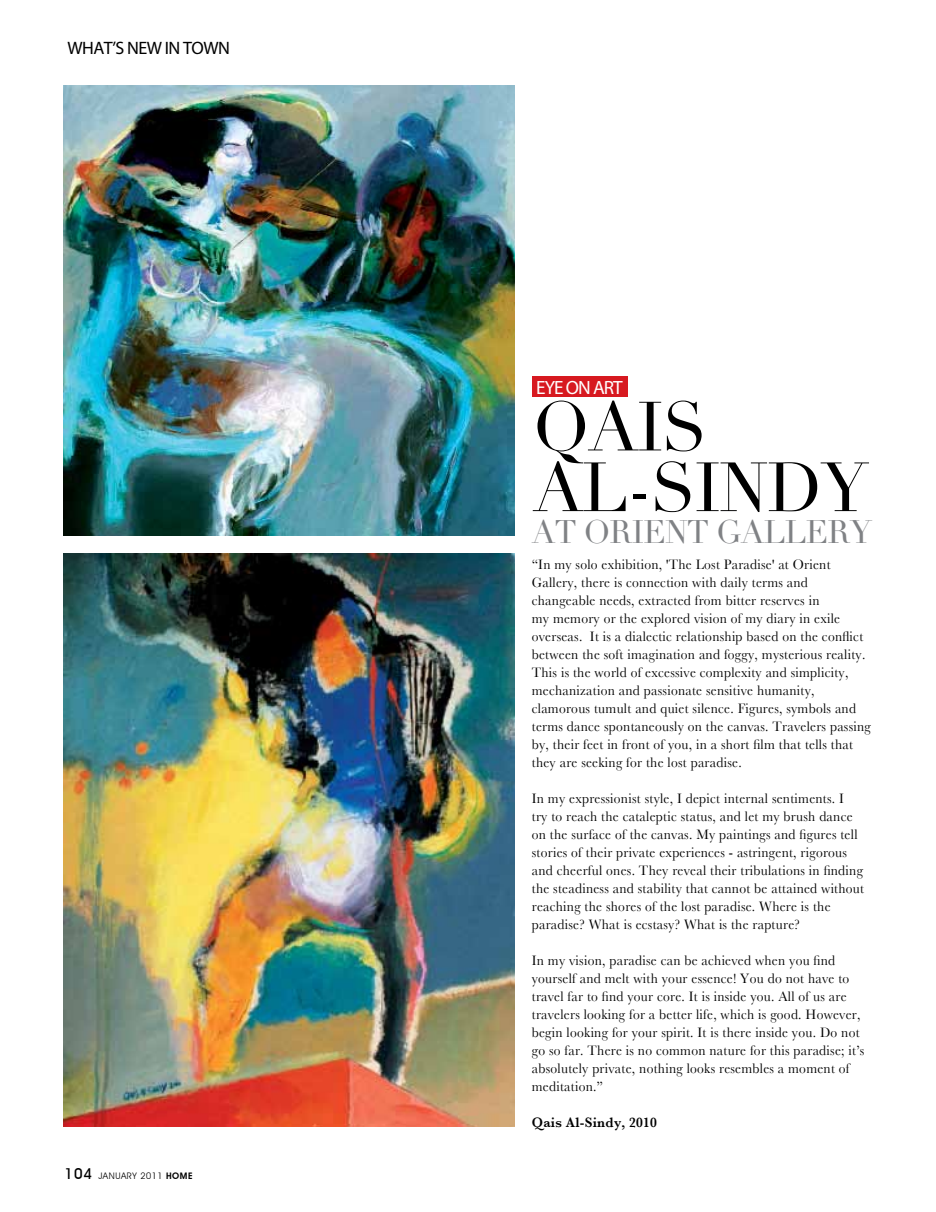
<style>
.page{position:relative;width:936px;height:1212px;background:#fff}
.page>*{position:absolute;margin:0;border:0;box-sizing:border-box;transform-origin:0 0}
.t1{font:68.25px/60.6px "Didot";letter-spacing:-.025em;color:#000}
.t2{font:31.8px "Didot";letter-spacing:-.025em;color:#808285}
.t3{font:19.2px "Myriad";letter-spacing:-.05em;color:#fff}
.t4{font:18px "Myriad";letter-spacing:-.03em;color:#000}
.t5{font:14.25px/18px "Baskerville";letter-spacing:.02em;color:#000;scale:.94 1}
.t6{font:600 14.25px "Baskerville";letter-spacing:.02em;color:#000;scale:.94 1}
.t7{font:9px "Avant Garde IT Cby BT";letter-spacing:.06em;color:#000}
.s1{font-weight:500;font-size:15px}
.s2{font-weight:600}
</style>
<div class="page">
<div style="left:532px;top:377px;width:95px;height:20px;background:#d71920"></div>
<img style="left:64px;top:86px;width:450px;height:449px">
<img style="left:64px;top:553px;width:450px;height:574px">
<p class="t4" style="left:68px;top:39px;width:164px">WHAT’S NEW IN TOWN</p>
<p class="t7" style="left:65px;top:1171px;width:129px"><span class="s1">104</span> JANUARY 2011 <span class="s2">HOME</span></p>
<h3 class="t3" style="left:536px;top:378px;width:88px">EYE ON ART</h3>
<h1 class="t1" style="left:533px;top:398px;width:337px">QAIS<br>AL-SINDY</h1>
<h2 class="t2" style="left:532px;top:513px;width:342px">AT ORIENT GALLERY</h2>
<p class="t5" style="left:532px;top:555px;width:362px">“In my solo exhibition, 'The Lost Paradise' at Orient Gallery, there is connection with daily terms and changeable needs, extracted from bitter reserves in<br>my memory or the explored vision of my diary in exile overseas. It is a dialectic relationship based on the conflict between the soft imagination and foggy, mysterious reality.<br>This is the world of excessive complexity and simplicity, mechanization and passionate sensitive humanity, clamorous tumult and quiet silence. Figures, symbols and terms dance spontaneously on the canvas. Travelers passing by, their feet in front of you, in a short film that tells that they are seeking for the lost paradise.</p>
<p class="t5" style="left:532px;top:789px;width:355px">In my expressionist style, I depict internal sentiments. I<br>try to reach the cataleptic status, and let my brush dance on the surface of the canvas. My paintings and figures tell stories of their private experiences - astringent, rigorous and cheerful ones. They reveal their tribulations in finding the steadiness and stability that cannot be attained without reaching the shores of the lost paradise. Where is the paradise? What is ecstasy? What is the rapture?</p>
<p class="t5" style="left:532px;top:951px;width:355px">In my vision, paradise can be achieved when you find yourself and melt with your essence! You do not have to travel far to find your core. It is inside you. All of us are travelers looking for a better life, which is good. However, begin looking for your spirit. It is there inside you. Do not go so far. There is no common nature for this paradise; it’s absolutely private, nothing looks resembles a moment of meditation.”</p>
<p class="t6" style="left:532px;top:1114px;width:135px">Qais Al-Sindy, 2010</p>
</div>
